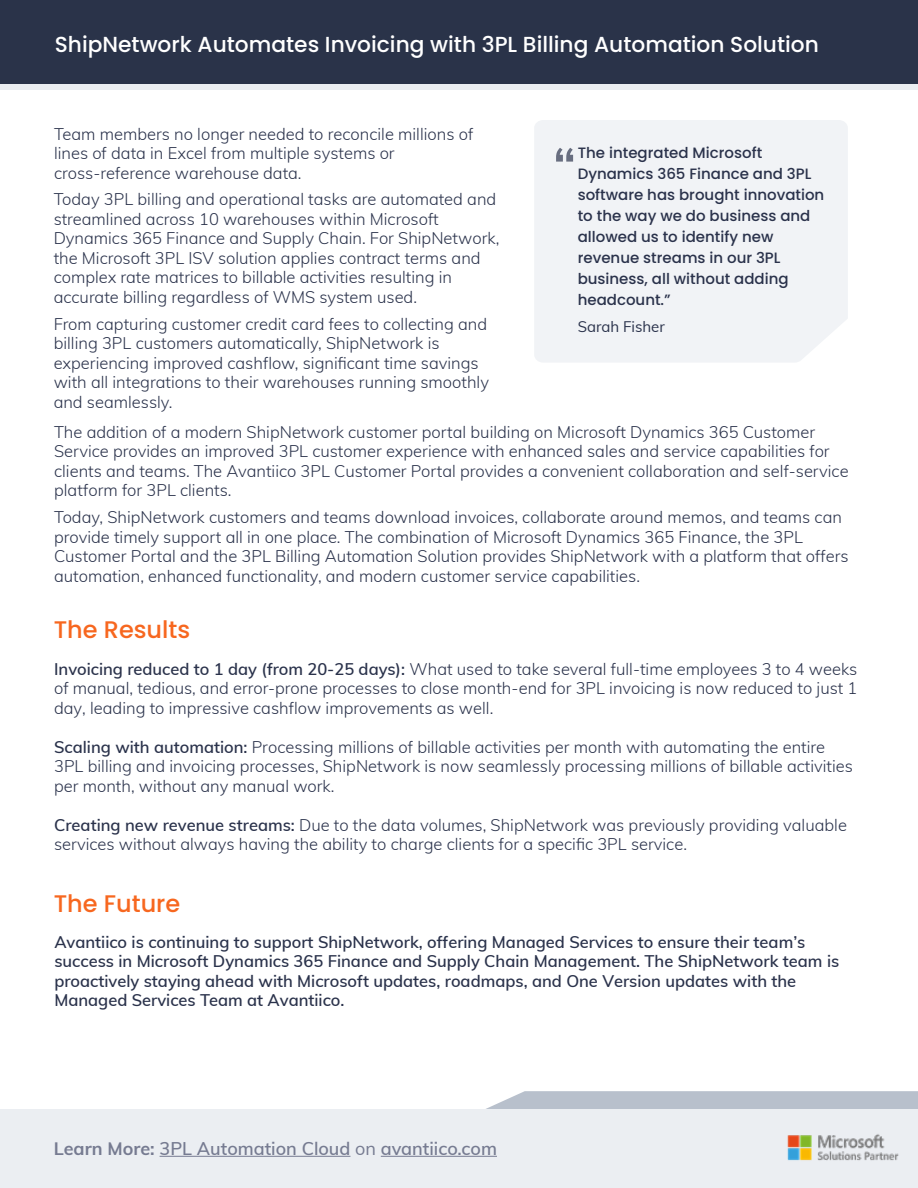
<style>
.page{position:relative;width:918px;height:1188px;background:#fff}
.page>*{position:absolute;margin:0;border:0;box-sizing:border-box;transform-origin:0 0}
.t1{font:600 57px "Muli";color:#2a324b}
.t2{font:500 24px "Poppins";color:#f7671f}
.t3{font:500 21.75px "Poppins";color:#fff}
.t4{font:600 18px "Muli";color:#767b91}
.t5{font:300 16.5px/19.5px "Muli";color:#2a324b}
.t6{font:600 16.5px/19.5px "Muli";color:#2a324b}
.t7{font:500 15px/21px "Poppins";color:#2a324b}
.t8{font:15px "Muli";color:#2a324b}
.s1{font-weight:600}
.s2{font-weight:700}
.s3{font-weight:400}
</style>
<div class="page">
<svg style="left:486px;top:1091px;width:432px;height:18px;background:#bbc3ce"></svg>
<div style="left:0;top:1109px;width:918px;height:79px;background:#ebeef2"></div>
<div style="left:534px;top:120px;width:314px;height:242px;background:#f1f3f6"></div>
<img style="left:787px;top:1134px;width:112px;height:27px">
<div style="left:0;top:0;width:918px;height:84px;background:#2a3349"></div>
<div style="left:0;top:84px;width:918px;height:6px;background:#ebeef2"></div>
<hr style="left:160px;top:1156px;width:190px;height:1px;background:#767b91">
<hr style="left:381px;top:1156px;width:116px;height:1px;background:#767b91">
<h3 class="t3" style="left:55px;top:36px;width:766px">ShipNetwork Automates Invoicing with 3PL Billing Automation Solution</h3>
<p class="t5" style="left:54px;top:126px;width:421px">Team members no longer needed to reconcile millions of lines of data in Excel from multiple systems or cross-reference warehouse data.</p>
<p class="t5" style="left:54px;top:191px;width:447px">Today 3PL billing and operational tasks are automated and streamlined across 10 warehouses within Microsoft Dynamics 365 Finance and Supply Chain. For ShipNetwork, the Microsoft 3PL ISV solution applies contract terms and complex rate matrices to billable activities resulting in accurate billing regardless of WMS system used.</p>
<p class="t5" style="left:54px;top:316px;width:437px">From capturing customer credit card fees to collecting and billing 3PL customers automatically, ShipNetwork is experiencing improved cashflow, significant time savings with all integrations to their warehouses running smoothly and seamlessly.</p>
<p class="t5" style="left:54px;top:424px;width:796px">The addition of a modern ShipNetwork customer portal building on Microsoft Dynamics 365 Customer Service provides an improved 3PL customer experience with enhanced sales and service capabilities for clients and teams. The Avantiico 3PL Customer Portal provides a convenient collaboration and self-service platform for 3PL clients.</p>
<p class="t5" style="left:54px;top:509px;width:796px">Today, ShipNetwork customers and teams download invoices, collaborate around memos, and teams can provide timely support all in one place. The combination of Microsoft Dynamics 365 Finance, the 3PL Customer Portal and the 3PL Billing Automation Solution provides ShipNetwork with a platform that offers automation, enhanced functionality, and modern customer service capabilities.</p>
<h2 class="t2" style="left:54px;top:619px;width:138px">The Results</h2>
<p class="t5" style="left:54px;top:661px;width:805px;text-align:justify"><span class="s1">Invoicing reduced to 1 day (from 20-25 days):</span> What used to take several full-time employees 3 to 4 weeks of manual, tedious, and error-prone processes to close month-end for 3PL invoicing is now reduced to just 1 day, leading to impressive cashflow improvements as well.</p>
<p class="t5" style="left:54px;top:739px;width:800px"><span class="s1">Scaling with automation:</span> Processing millions of billable activities per month with automating the entire<br>3PL billing and invoicing processes, ShipNetwork is now seamlessly processing millions of billable activities per month, without any manual work.</p>
<p class="t5" style="left:54px;top:817px;width:794px"><span class="s1">Creating new revenue streams:</span> Due to the data volumes, ShipNetwork was previously providing valuable services without always having the ability to charge clients for a specific 3PL service.</p>
<h2 class="t2" style="left:54px;top:893px;width:128px">The Future</h2>
<p class="t6" style="left:54px;top:934px;width:787px">Avantiico is continuing to support ShipNetwork, offering Managed Services to ensure their team’s success in Microsoft Dynamics 365 Finance and Supply Chain Management. The ShipNetwork team is proactively staying ahead with Microsoft updates, roadmaps, and One Version updates with the Managed Services Team at Avantiico.</p>
<p class="t7" style="left:578px;top:144px;width:248px">The integrated Microsoft<br>Dynamics 365 Finance and 3PL software has brought innovation to the way we do business and allowed us to identify new revenue streams in our 3PL business, all without adding headcount.”</p>
<p class="t8" style="left:578px;top:321px;width:89px">Sarah Fisher</p>
<h1 class="t1" style="left:553px;top:147px;width:25px">“</h1>
<p class="t4" style="left:54px;top:1142px;width:445px"><span class="s2">Learn More:</span> 3PL Automation Cloud <span class="s3">on</span> avantiico.com</p>
</div>
